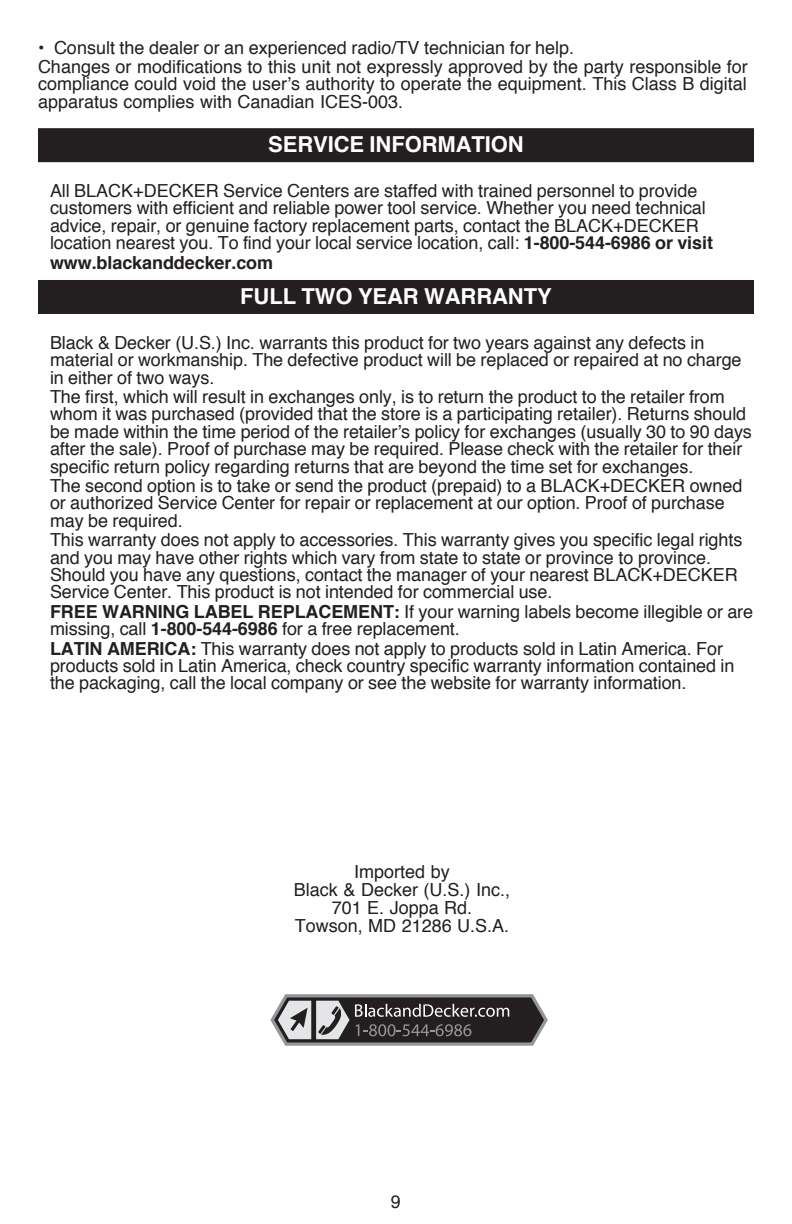
<style>
.page{position:relative;width:792px;height:1224px;background:#fff}
.page>*{position:absolute;margin:0;border:0;box-sizing:border-box;transform-origin:0 0}
.t1{font:700 22px "Helvetica";letter-spacing:-.005em;color:#fff}
.t2{font:18px/17.4px "Helvetica";letter-spacing:-.005em;color:#231f20}
.t3{font:700 18px "Helvetica";color:#231f20}
.s1{font-weight:700}
</style>
<div class="page">
<div style="left:38px;top:128px;width:716px;height:26px;background:#231f20"></div>
<div style="left:38px;top:150px;width:716px;height:12px;background:#231f20"></div>
<div style="left:38px;top:280px;width:716px;height:26px;background:#231f20"></div>
<div style="left:38px;top:302px;width:716px;height:12px;background:#231f20"></div>
<svg style="left:270px;top:994px;width:277px;height:52px;background:#646263"></svg>
<p class="t2" style="left:38px;top:38px;width:711px;line-height:19.4px">• Consult the dealer or an experienced radio/TV technician for help.<br>Changes or modifications to this unit not expressly approved by the party responsible for</p>
<p class="t2" style="left:38px;top:76px;width:710px">compliance could void the user’s authority to operate the equipment. This Class B digital apparatus complies with Canadian ICES-003.</p>
<p class="t1" style="left:268px;top:127px;width:257px">SERVICE INFORMATION</p>
<p class="t2" style="left:50px;top:183px;width:49px">All Blac</p>
<p class="t2" style="left:50px;top:183px;width:657px;text-indent:71px">k+Dec ker Service Centers are staffed with trained personnel to provide customers with efficient and reliable power tool service. Whether you need technical advice, repair, or genuine factory replacement parts, contact the Blac</p>
<p class="t2" style="left:50px;top:217px;width:665px;text-indent:551px">k+Decker location nearest you. To find your local service location, call: <span class="s1">1-800-544-6986 OR VISIT</span></p>
<p class="t3" style="left:50px;top:248px;width:225px">WWW.BLACKANDDECKER.COM</p>
<p class="t1" style="left:240px;top:278px;width:313px">FULL TWO YEAR WARRANTY</p>
<p class="t2" style="left:50px;top:334px;width:693px">Black &amp; Decker (U.S.) Inc. warrants this product for two years against any defects in material or workmanship. The defective product will be replaced or repaired at no charge in either of two ways.</p>
<p class="t2" style="left:50px;top:389px;width:703px">The first, which will result in exchanges only, is to return the product to the retailer from whom it was purchased (provided that the store is a participating retailer). Returns should be made within the time period of the retailer’s policy for exchanges (usually 30 to 90 days after the sale). Proof of purchase may be required. Please check with the retailer for their specific return policy regarding returns that are beyond the time set for exchanges.</p>
<p class="t2" style="left:50px;top:478px;width:515px">The second option is to take or send the product (prepaid) to a Blac</p>
<p class="t2" style="left:50px;top:478px;width:694px;text-indent:538px">k+Decker owned or authorized Service Center for repair or replacement at our option. Proof of purchase may be required.</p>
<p class="t2" style="left:50px;top:532px;width:694px">This warranty does not apply to accessories. This warranty gives you specific legal rights and you may have other rights which vary from state to state or province to province.<br>Should you have any questions, contact the manager of your nearest Blac</p>
<p class="t2" style="left:640px;top:567px;width:85px">k+Decker</p>
<p class="t2" style="left:50px;top:583px;width:705px;line-height:19.4px">Service Center. This product is not intended for commercial use.<br><span class="s1">FREE WARNING LABEL REPLACEMENT:</span> If your warning labels become illegible or are</p>
<p class="t2" style="left:50px;top:620px;width:411px;line-height:19.4px">missing, call <span class="s1">1-800-544-6986</span> for a free replacement.<br><span class="s1">LATIN</span></p>
<p class="t3" style="left:107px;top:634px;width:40px">AMERICA</p>
<p class="t2" style="left:50px;top:640px;width:686px;text-indent:140px"><span class="s1">:</span> This warranty does not apply to products sold in Latin America. For products sold in Latin America, check country specific warranty information contained in the packaging, call the local company or see the website for warranty information.</p>
<p class="t2" style="left:294px;top:863px;width:218px;line-height:18px;text-align:center">Imported by<br>Black &amp; Decker (U.S.) Inc.,<br>701 E. Joppa Rd.<br>Towson, MD 21286 U.S.A.</p>
<p class="t2" style="left:391px;top:1194px;width:12px">9</p>
</div>
